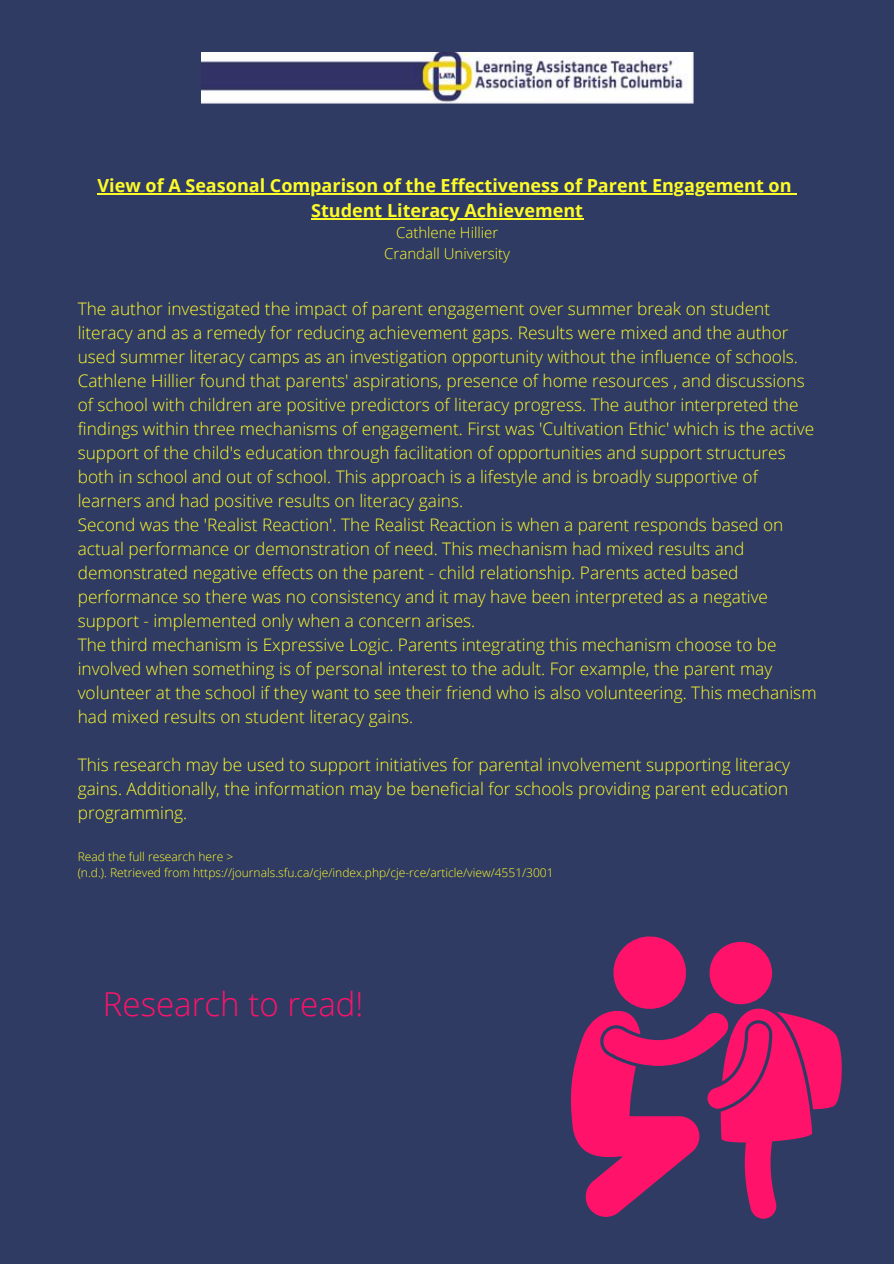
<style>
.page{position:relative;width:894px;height:1264px;background:#fff}
.page>*{position:absolute;margin:0;border:0;box-sizing:border-box;transform-origin:0 0}
.t1{font:300 33px "Open Sans";color:#ff136a}
.t2{font:700 18px/24.8px "Open Sans";color:#fdfc29;text-align:center}
.t3{font:300 17.25px/24px "Open Sans";color:#fdfc29}
.t4{font:300 15px/20.2px "Open Sans";color:#fdfc29;text-align:center}
.t5{font:300 12px/16px "Open Sans";color:#fdfc29}
</style>
<div class="page">
<div style="left:0;top:0;width:893px;height:1263px;background:#303b64"></div>
<svg style="left:570px;top:936px;width:271px;height:282px"></svg>
<img style="left:201px;top:52px;width:492px;height:51px">
<hr style="left:98px;top:193px;width:693px;height:1px;background:#fdfc29">
<hr style="left:311px;top:218px;width:272px;height:1px;background:#fdfc29">
<p class="t2" style="left:98px;top:173px;width:695px">View of A Seasonal Comparison of the Effectiveness of Parent Engagement on<br>Student Literacy Achievement</p>
<p class="t4" style="left:384px;top:222px;width:127px">Cathlene Hillier<br>Crandall University</p>
<p class="t3" style="left:78px;top:296px;width:740px">The author investigated the impact of parent engagement over summer break on student literacy and as a remedy for reducing achievement gaps. Results were mixed and the author used summer literacy camps as an investigation opportunity without the influence of schools.<br>Cathlene Hillier found that parents' aspirations, presence of home resources , and discussions of school with children are positive predictors of literacy progress. The author interpreted the findings within three mechanisms of engagement. First was 'Cultivation Ethic' which is the active support of the child's education through facilitation of opportunities and support structures both in school and out of school. This approach is a lifestyle and is broadly supportive of learners and had positive results on literacy gains.<br>Second was the 'Realist Reaction'. The Realist Reaction is when a parent responds based on actual performance or demonstration of need. This mechanism had mixed results and demonstrated negative effects on the parent - child relationship. Parents acted based performance so there was no consistency and it may have been interpreted as a negative support - implemented only when a concern arises.<br>The third mechanism is Expressive Logic. Parents integrating this mechanism choose to be involved when something is of personal interest to the adult. For example, the parent may volunteer at the school if they want to see their friend who is also volunteering. This mechanism had mixed results on student literacy gains.</p>
<p class="t3" style="left:78px;top:752px;width:713px;text-align:justify">This research may be used to support initiatives for parental involvement supporting literacy gains. Additionally, the information may be beneficial for schools providing parent education programming.</p>
<p class="t5" style="left:78px;top:848px;width:477px">Read the full research here &gt;<br>(n.d.). Retrieved from https://journals.sfu.ca/cje/index.php/cje-rce/article/view/4551/3001</p>
<h1 class="t1" style="left:103px;top:981px;width:262px">Research to read!</h1>
</div>
